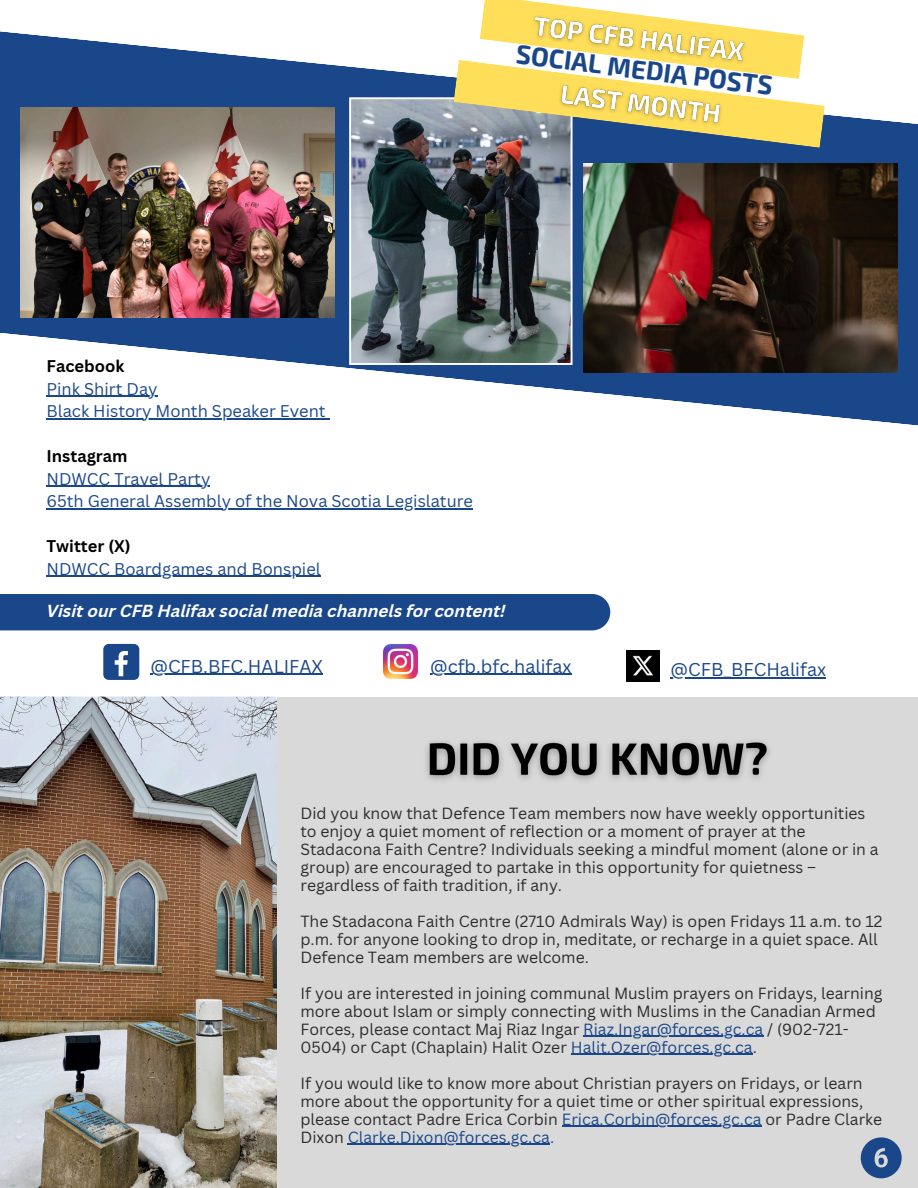
<style>
.page{position:relative;width:918px;height:1188px;background:#fff}
.page>*{position:absolute;margin:0;border:0;box-sizing:border-box;transform-origin:0 0}
.t1{font:700 25.95px "Exo 2";color:#1a4789}
.t2{font:18px "Canva Sans";color:#1a4789}
.t3{font:italic 700 16.95px "Canva Sans";color:#fff}
.t4{font:16.5px "Canva Sans";color:#1a4789}
.t5{font:700 16.5px "Canva Sans";color:#000}
.t6{font:15.75px/18px "Canva Sans";color:#2c2c2c}
.t7{font:15.75px "Canva Sans";color:#1a4789}
.s1{color:#1a4789}
.s2{color:#2c2c2c}
</style>
<div class="page">
<div style="left:0;top:594px;width:610px;height:36px;background:#1a4789"></div>
<div style="left:103px;top:644px;width:36px;height:36px;background:#1a4789;border-radius:5px"></div>
<svg style="left:115px;top:651px;width:13px;height:25px"></svg>
<img style="left:0;top:696px;width:277px;height:492px">
<img style="left:383px;top:644px;width:35px;height:35px">
<img style="left:627px;top:651px;width:32px;height:30px">
<svg style="left:0;top:31px;width:918px;height:395px;fill:#1a4789"></svg>
<svg style="left:349px;top:97px;width:223px;height:268px;background:#60696e"></svg>
<svg style="left:454px;top:0;width:371px;height:148px"></svg>
<img style="left:20px;top:108px;width:315px;height:209px">
<img style="left:584px;top:163px;width:314px;height:210px">
<div style="left:277px;top:697px;width:641px;height:491px;background:#d9d9d9"></div>
<svg style="left:861px;top:1137px;width:41px;height:41px"></svg>
<hr style="left:151px;top:674px;width:172px;height:1px;background:#1a4789">
<hr style="left:430px;top:674px;width:142px;height:1px;background:#1a4789">
<hr style="left:671px;top:677px;width:155px;height:1px;background:#1a4789">
<img style="left:551px;top:75px;width:179px;height:59px">
<hr style="left:47px;top:396px;width:111px;height:1px;background:#1a4789">
<hr style="left:47px;top:418px;width:279px;height:2px;background:#1a4789">
<hr style="left:47px;top:486px;width:163px;height:1px;background:#1a4789">
<hr style="left:47px;top:508px;width:426px;height:2px;background:#1a4789">
<hr style="left:47px;top:576px;width:274px;height:1px;background:#1a4789">
<img style="left:426px;top:741px;width:344px;height:40px">
<hr style="left:583px;top:1036px;width:74px;height:1px;background:#1a4789">
<hr style="left:657px;top:1036px;width:106px;height:1px;background:#1a4789">
<hr style="left:571px;top:1054px;width:182px;height:1px;background:#1a4789">
<hr style="left:562px;top:1126px;width:200px;height:1px;background:#1a4789">
<hr style="left:348px;top:1144px;width:202px;height:1px;background:#1a4789">
<img style="left:524px;top:7px;width:231px;height:64px">
<p class="t1" style="left:518px;top:37px;width:260px;rotate:7deg">SOCIAL MEDIA POSTS</p>
<p class="t5" style="left:47px;top:355px;width:79px">Facebook</p>
<p class="t4" style="left:47px;top:377px;width:113px">Pink Shirt Day</p>
<h3 class="t4" style="left:47px;top:400px;width:281px">Black History Month Speaker Event</h3>
<h3 class="t5" style="left:47px;top:445px;width:83px">Instagram</h3>
<h5 class="t4" style="left:47px;top:467px;width:165px">NDWCC Travel Party</h5>
<h5 class="t4" style="left:47px;top:490px;width:428px">65th General Assembly of the Nova Scotia Legislature</h5>
<h5 class="t5" style="left:47px;top:535px;width:86px">Twitter (X)</h5>
<p class="t4" style="left:47px;top:557px;width:276px">NDWCC Boardgames and Bonspiel</p>
<h5 class="t3" style="left:47px;top:604px;width:461px">Visit our CFB Halifax social media channels for content!</h5>
<h5 class="t2" style="left:151px;top:654px;width:174px">@CFB.BFC.HALIFAX</h5>
<h5 class="t2" style="left:430px;top:654px;width:143px">@cfb.bfc.halifax</h5>
<h4 class="t2" style="left:671px;top:657px;width:157px">@CFB_BFCHalifax</h4>
<p class="t6" style="left:300px;top:804px;width:580px">Did you know that Defence Team members now have weekly opportunities to enjoy a quiet moment of reflection or a moment of prayer at the Stadacona Faith Centre? Individuals seeking a mindful moment (alone or in a group) are encouraged to partake in this opportunity for quietness – regardless of faith tradition, if any.</p>
<p class="t6" style="left:300px;top:912px;width:583px">The Stadacona Faith Centre (2710 Admirals Way) is open Fridays 11 a.m. to 12 p.m. for anyone looking to drop in, meditate, or recharge in a quiet space. All<br>Defence Team members are welcome.</p>
<p class="t6" style="left:300px;top:984px;width:584px">If you are interested in joining communal Muslim prayers on Fridays, learning more about Islam or simply connecting with Muslims in the Canadian Armed<br>Forces, please contact Maj Riaz Ingar <span class="s1">Riaz.Ingar@forces.gc.ca</span> / (902-721-</p>
<p class="t6" style="left:300px;top:1038px;width:458px">0504) or Capt (Chaplain) Halit Ozer <span class="s1">Halit.Ozer@forces.gc.ca</span>.</p>
<p class="t6" style="left:300px;top:1074px;width:583px">If you would like to know more about Christian prayers on Fridays, or learn more about the opportunity for a quiet time or other spiritual expressions, please contact Padre Erica Corbin <span class="s1">Erica.Corbin@forces.gc.ca</span> or Padre Clarke</p>
<p class="t7" style="left:300px;top:1126px;width:255px"><span class="s2">Dixon</span> Clarke.Dixon@forces.gc.ca.</p>
</div>
